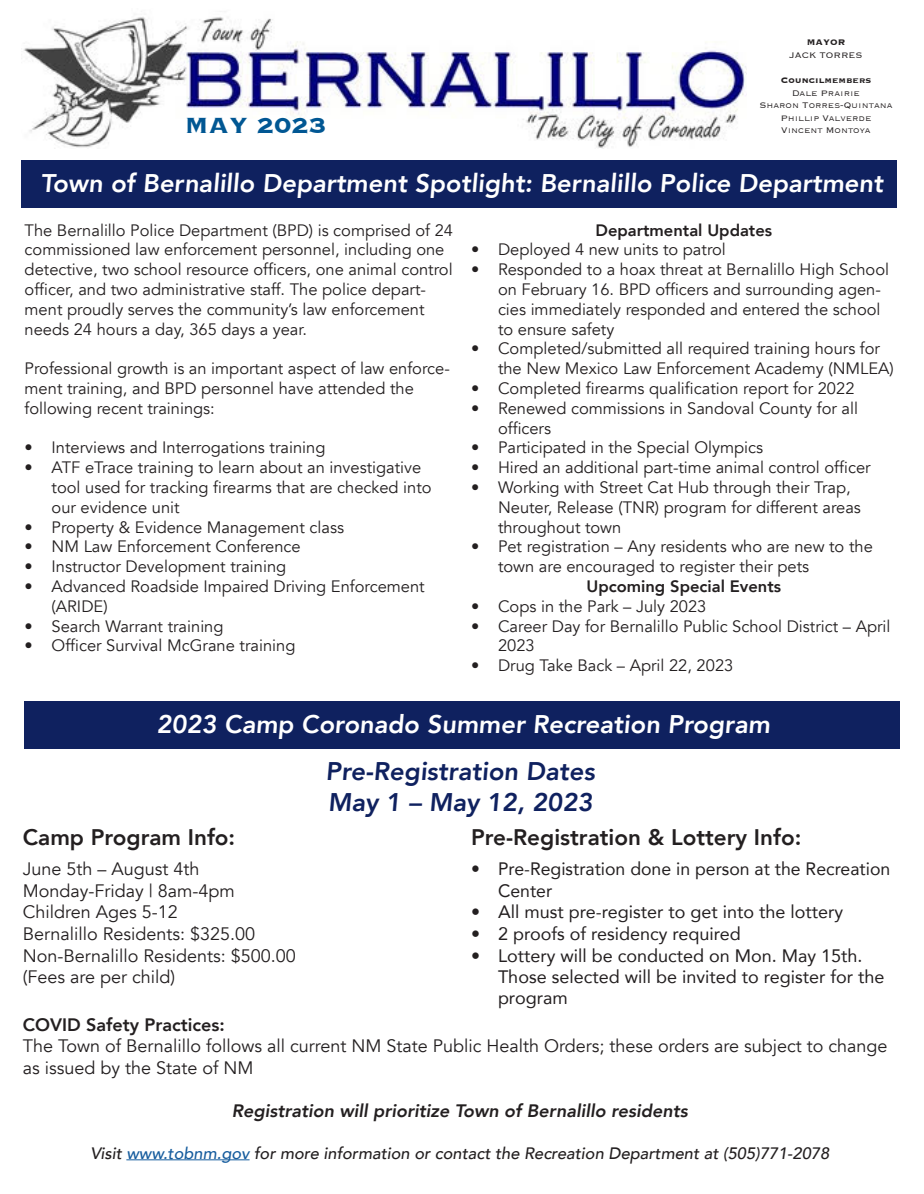
<style>
.page{position:relative;width:924px;height:1194px;background:#fff}
.page>*{position:absolute;margin:0;border:0;box-sizing:border-box;transform-origin:0 0}
.t1{font:700 28.5px "Copperplate";color:#015793}
.t2{font:800 25.5px "Avenir";color:#fff}
.t3{font:800 25.5px "Avenir";color:#0f215f}
.t4{font:800 22.5px "Avenir";color:#231f20}
.t5{font:18px/21.6px "Avenir";color:#231f20}
.t6{font:18px/21.3px "Avenir";color:#231f20}
.t7{font:italic 800 18px "Avenir";color:#231f20}
.t8{font:800 18px "Avenir";color:#231f20}
.t9{font:16.5px/19.8px "Avenir";color:#231f20}
.t10{font:italic 500 16.5px "Avenir";color:#231f20}
.t11{font:800 16.5px "Avenir";color:#231f20}
.t12{font:300 10.5px/12.6px "Copperplate";color:#231f20;text-align:center}
.t13{font:700 10.5px "Copperplate";color:#231f20}
.s1{color:#175d9e}
</style>
<div class="page">
<img style="left:24px;top:17px;width:722px;height:132px">
<div style="left:22px;top:160px;width:875px;height:47px;background:#0f215f"></div>
<div style="left:24px;top:701px;width:876px;height:47px;background:#0f215f"></div>
<hr style="left:126px;top:1159px;width:124px;height:1px;background:#175d9e">
<p class="t1" style="left:185px;top:106px;width:143px">MAY 2023</p>
<p class="t13" style="left:807px;top:36px;width:40px">MAYOR</p>
<p class="t12" style="left:789px;top:48px;width:75px">JACK TORRES</p>
<p class="t13" style="left:781px;top:73px;width:92px">Councilmembers</p>
<p class="t12" style="left:792px;top:86px;width:69px">Dale Prairie</p>
<p class="t12" style="left:759px;top:99px;width:135px">Sharon Torres-Quintana<br>Phillip Valverde</p>
<p class="t12" style="left:781px;top:124px;width:91px">Vincent Montoya</p>
<p class="t2" style="left:41px;top:164px;width:848px">Town of Bernalillo Department Spotlight: Bernalillo Police Department</p>
<p class="t9" style="left:25px;top:220px;width:430px">The Bernalillo Police Department (BPD) is comprised of 24 commissioned law enforcement personnel, including one detective, two school resource officers, one animal control officer, and two administrative staff. The police depart&shy;ment proudly serves the community’s law enforcement needs 24 hours a day, 365 days a year.</p>
<p class="t9" style="left:25px;top:359px;width:427px">Professional growth is an important aspect of law enforce&shy;ment training, and BPD personnel have attended the following recent trainings:</p>
<p class="t9" style="left:25px;top:438px;width:302px">• Interviews and Interrogations training</p>
<p class="t9" style="left:52px;top:458px;width:382px;text-indent:-27px">• ATF eTrace training to learn about an investigative tool used for tracking firearms that are checked into our evidence unit</p>
<p class="t9" style="left:25px;top:517px;width:321px">• Property &amp; Evidence Management class</p>
<p class="t9" style="left:25px;top:537px;width:278px">• NM Law Enforcement Conference</p>
<p class="t9" style="left:25px;top:557px;width:263px">• Instructor Development training</p>
<p class="t9" style="left:52px;top:577px;width:375px;text-indent:-27px">• Advanced Roadside Impaired Driving Enforcement (ARIDE)</p>
<p class="t9" style="left:25px;top:616px;width:200px">• Search Warrant training</p>
<p class="t9" style="left:25px;top:636px;width:272px">• Officer Survival McGrane training</p>
<p class="t11" style="left:596px;top:217px;width:178px">Departmental Updates</p>
<p class="t9" style="left:471px;top:240px;width:256px">• Deployed 4 new units to patrol</p>
<p class="t9" style="left:498px;top:260px;width:393px;text-indent:-27px">• Responded to a hoax threat at Bernalillo High School on February 16. BPD officers and surrounding agen&shy;cies immediately responded and entered the school to ensure safety</p>
<p class="t9" style="left:498px;top:339px;width:397px;text-indent:-27px">• Completed/submitted all required training hours for the New Mexico Law Enforcement Academy (NMLEA)</p>
<p class="t9" style="left:471px;top:379px;width:385px">• Completed firearms qualification report for 2022</p>
<p class="t9" style="left:498px;top:398px;width:362px;text-indent:-27px">• Renewed commissions in Sandoval County for all officers</p>
<p class="t9" style="left:471px;top:438px;width:294px">• Participated in the Special Olympics</p>
<p class="t9" style="left:471px;top:458px;width:401px">• Hired an additional part-time animal control officer</p>
<p class="t9" style="left:498px;top:478px;width:365px;text-indent:-27px">• Working with Street Cat Hub through their Trap,<br>Neuter, Release (TNR) program for different areas throughout town</p>
<p class="t9" style="left:498px;top:537px;width:376px;text-indent:-27px">• Pet registration – Any residents who are new to the town are encouraged to register their pets</p>
<p class="t11" style="left:587px;top:573px;width:196px">Upcoming Special Events</p>
<p class="t9" style="left:471px;top:596px;width:237px">• Cops in the Park – July 2023</p>
<p class="t9" style="left:498px;top:616px;width:394px;text-indent:-27px">• Career Day for Bernalillo Public School District – April<br>2023</p>
<p class="t9" style="left:471px;top:656px;width:264px">• Drug Take Back – April 22, 2023</p>
<p class="t2" style="left:157px;top:705px;width:619px">2023 Camp Coronado Summer Recreation Program</p>
<p class="t4" style="left:23px;top:819px;width:214px">Camp Program Info:</p>
<p class="t5" style="left:23px;top:858px;width:178px">June 5th – August 4th</p>
<p class="t5" style="left:23px;top:880px;width:214px">Monday-Friday | 8am-4pm</p>
<p class="t5" style="left:23px;top:902px;width:157px">Children Ages 5-12</p>
<p class="t5" style="left:23px;top:923px;width:234px">Bernalillo Residents: $325.00</p>
<p class="t5" style="left:23px;top:945px;width:275px">Non-Bernalillo Residents: $500.00</p>
<p class="t5" style="left:23px;top:966px;width:154px">(Fees are per child)</p>
<p class="t3" style="left:326px;top:751px;width:274px">Pre-Registration Dates</p>
<p class="t3" style="left:328px;top:782px;width:270px">May 1 – May 12, 2023</p>
<p class="t4" style="left:471px;top:819px;width:332px">Pre-Registration &amp; Lottery Info:</p>
<p class="t6" style="left:498px;top:858px;width:394px;text-indent:-27px">• Pre-Registration done in person at the Recreation<br>Center</p>
<p class="t6" style="left:471px;top:901px;width:374px">• All must pre-register to get into the lottery</p>
<p class="t6" style="left:471px;top:922px;width:271px">• 2 proofs of residency required</p>
<p class="t6" style="left:498px;top:944px;width:388px;text-indent:-27px">• Lottery will be conducted on Mon. May 15th.<br>Those selected will be invited to register for the program</p>
<p class="t8" style="left:23px;top:1011px;width:204px">COVID Safety Practices:</p>
<p class="t5" style="left:23px;top:1036px;width:866px">The Town of Bernalillo follows all current NM State Public Health Orders; these orders are subject to change as issued by the State of NM</p>
<p class="t7" style="left:232px;top:1100px;width:458px">Registration will prioritize Town of Bernalillo residents</p>
<p class="t10" style="left:90px;top:1143px;width:740px">Visit <span class="s1">www.tobnm.gov</span> for more information or contact the Recreation Department at (505)771-2078</p>
</div>
